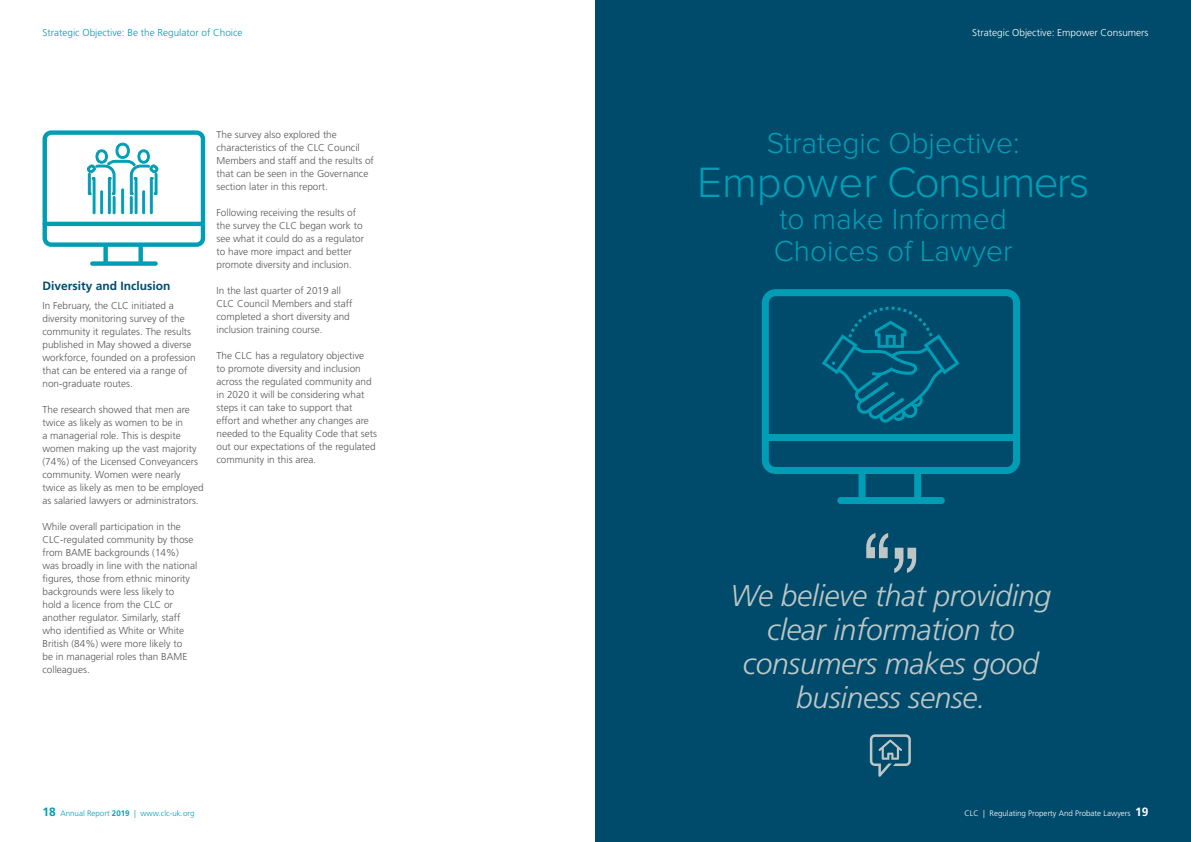
<style>
.page{position:relative;width:1191px;height:842px;background:#fff}
.page>*{position:absolute;margin:0;border:0;box-sizing:border-box;transform-origin:0 0}
.t1{font:300 44px "Proxima Nova";letter-spacing:-.04em;color:#009eb5}
.t2{font:italic 300 30px/34px "Frutiger";letter-spacing:-.01em;color:#bec7c5;text-align:center}
.t3{font:300 30px/32px "Proxima Nova";color:#009eb5}
.t4{font:700 12px "Frutiger";color:#004b6c}
.t5{font:300 10px/13px "Frutiger LT Std";color:#575756}
.t6{font:300 10px "Frutiger LT Std";color:#009eb5}
.t7{font:300 10px "Frutiger LT Std";color:#fff}
.t8{font:300 8px "Frutiger LT Std";color:#fff}
.t9{font:300 8px "Frutiger LT Std";color:#009eb5}
.s1{font-family:"Frutiger";font-weight:700;font-size:12px}
.s2{font-family:"Frutiger";font-weight:700}
</style>
<div class="page">
<div style="left:595px;top:0;width:596px;height:842px;background:#004b6c"></div>
<div style="left:43px;top:130px;width:162px;height:117px;border:4px solid #009eb5;border-radius:6px"></div>
<hr style="left:45px;top:222px;width:157px;height:4px;background:#009eb5">
<div style="left:92px;top:261px;width:64px;height:5px;background:#009eb5"></div>
<div style="left:103px;top:246px;width:5px;height:17px;background:#009eb5"></div>
<div style="left:138px;top:246px;width:5px;height:17px;background:#009eb5"></div>
<svg style="left:87px;top:143px;width:72px;height:71px"></svg>
<svg style="left:870px;top:734px;width:41px;height:43px"></svg>
<svg style="left:866px;top:533px;width:22px;height:25px"></svg>
<svg style="left:894px;top:548px;width:22px;height:25px"></svg>
<div style="left:762px;top:289px;width:258px;height:185px;border:7px solid #009eb5;border-radius:10px"></div>
<div style="left:765px;top:434px;width:250px;height:7px;background:#009eb5"></div>
<div style="left:840px;top:497px;width:101px;height:7px;background:#009eb5"></div>
<div style="left:858px;top:473px;width:7px;height:26px;background:#009eb5"></div>
<div style="left:914px;top:473px;width:7px;height:26px;background:#009eb5"></div>
<svg style="left:822px;top:307px;width:137px;height:116px"></svg>
<p class="t6" style="left:43px;top:27px;width:202px">Strategic Objective: Be the Regulator of Choice</p>
<p class="t4" style="left:43px;top:279px;width:130px">Diversity and Inclusion</p>
<p class="t5" style="left:43px;top:299px;width:155px">In February, the CLC initiated a diversity monitoring survey of the community it regulates. The results published in May showed a diverse workforce, founded on a profession that can be entered via a range of non-graduate routes.</p>
<p class="t5" style="left:43px;top:403px;width:163px">The research showed that men are twice as likely as women to be in<br>a managerial role. This is despite women making up the vast majority (74%) of the Licensed Conveyancers community. Women were nearly twice as likely as men to be employed as salaried lawyers or administrators.</p>
<p class="t5" style="left:43px;top:520px;width:156px">While overall participation in the<br>CLC-regulated community by those from BAME backgrounds (14%) was broadly in line with the national figures, those from ethnic minority backgrounds were less likely to<br>hold a licence from the CLC or another regulator. Similarly, staff who identified as White or White<br>British (84%) were more likely to<br>be in managerial roles than BAME colleagues.</p>
<p class="t5" style="left:216px;top:128px;width:159px">The survey also explored the characteristics of the CLC Council<br>Members and staff and the results of that can be seen in the Governance section later in this report.</p>
<p class="t5" style="left:216px;top:206px;width:149px">Following receiving the results of the survey the CLC began work to see what it could do as a regulator to have more impact and better promote diversity and inclusion.</p>
<p class="t5" style="left:216px;top:284px;width:137px">In the last quarter of 2019 all<br>CLC Council Members and staff completed a short diversity and inclusion training course.</p>
<p class="t5" style="left:216px;top:349px;width:162px">The CLC has a regulatory objective<br>to promote diversity and inclusion across the regulated community and in 2020 it will be considering what steps it can take to support that effort and whether any changes are needed to the Equality Code that sets out our expectations of the regulated community in this area.</p>
<p class="t9" style="left:43px;top:809px;width:154px"><span class="s1">18</span> Annual Report <span class="s2">2019</span> | www.clc-uk.org</p>
<p class="t7" style="left:972px;top:27px;width:178px">Strategic Objective: Empower Consumers</p>
<h2 class="t3" style="left:767px;top:127px;width:254px">Strategic Objective:</h2>
<h1 class="t1" style="left:697px;top:157px;width:393px">Empower Consumers</h1>
<h2 class="t3" style="left:773px;top:203px;width:240px">to make Informed<br>Choices of Lawyer</h2>
<h2 class="t2" style="left:730px;top:579px;width:322px">We believe that providing clear information to consumers makes good business sense.</h2>
<p class="t8" style="left:964px;top:809px;width:185px">CLC | Regulating Property And Probate Lawyers <span class="s1">19</span></p>
</div>
